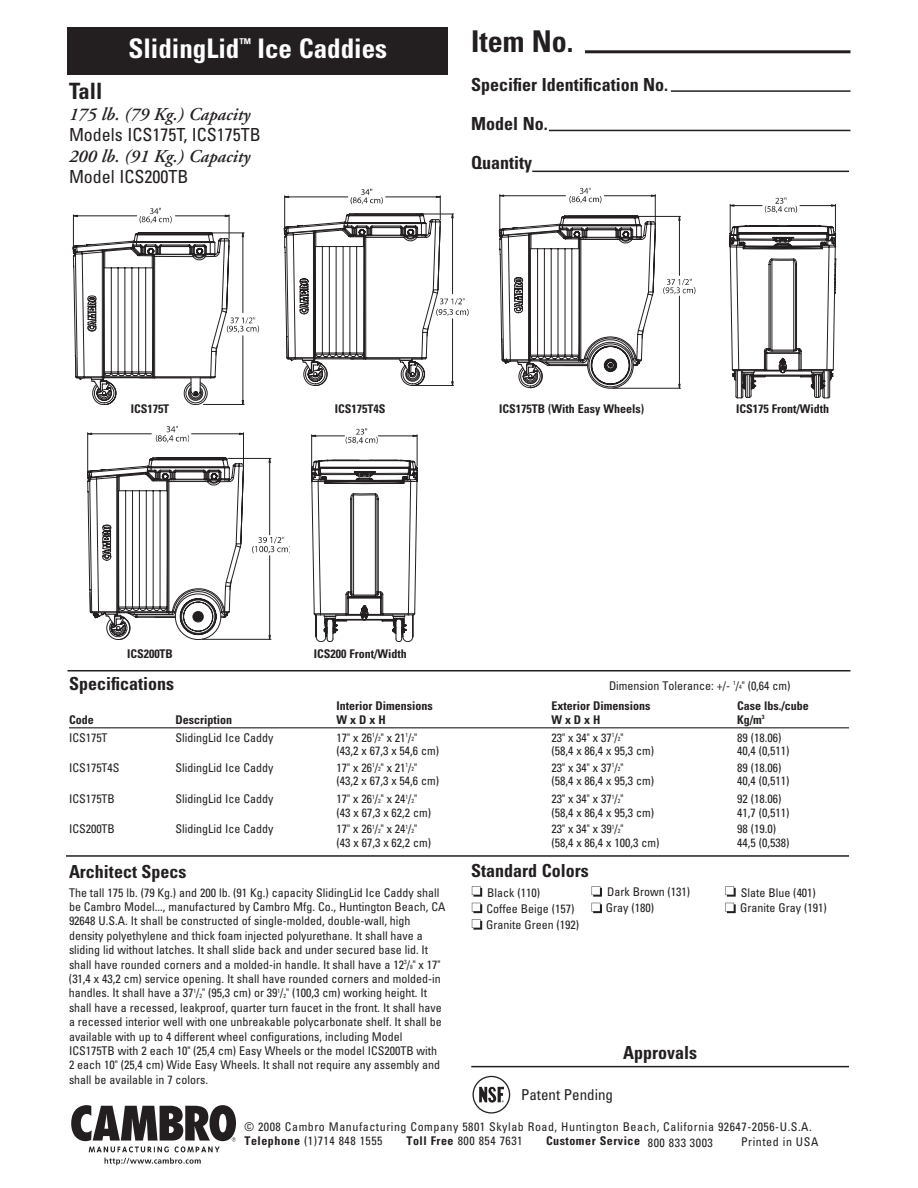
<style>
.page{position:relative;width:918px;height:1188px;background:#fff}
.page>*{position:absolute;margin:0;border:0;box-sizing:border-box;transform-origin:0 0}
.t1{font:700 condensed 30px "Univers";color:#231f20}
.t2{font:700 condensed 27px "Univers";color:#fff}
.t3{font:700 condensed 22.5px "Univers";color:#231f20}
.t4{font:700 condensed 18px/39px "Univers";color:#231f20}
.t5{font:italic 600 18px "Adobe Garamond";color:#231f20}
.t6{font:condensed 18px "Univers";color:#231f20}
.t7{font:condensed 15px "Univers";color:#231f20}
.t8{font:condensed 12px/14.4px "Univers";color:#231f20}
.t9{font:700 condensed 12px "Univers";color:#231f20}
.t10{font:condensed 12px/14.4px "Univers";letter-spacing:.045em;color:#231f20}
.t11{font:700 condensed 12px "Univers";letter-spacing:.045em;color:#231f20}
.s1{font-size:6px}
.s2{font-weight:700}
.s3{font-weight:400}
</style>
<div class="page">
<svg style="left:71px;top:1105px;width:165px;height:47px"></svg>
<svg style="left:105px;top:1158px;width:96px;height:7px"></svg>
<hr style="left:585px;top:50px;width:265px;height:3px;background:#231f20">
<hr style="left:671px;top:90px;width:179px;height:2px;background:#231f20">
<hr style="left:549px;top:130px;width:301px;height:1px;background:#231f20">
<hr style="left:532px;top:171px;width:317px;height:1px;background:#231f20">
<svg style="left:730px;top:197px;width:107px;height:201px"></svg>
<div style="left:68px;top:27px;width:380px;height:48px;background:#231f20"></div>
<svg style="left:472px;top:886px;width:10px;height:11px"></svg>
<svg style="left:592px;top:886px;width:10px;height:11px"></svg>
<svg style="left:725px;top:886px;width:11px;height:11px"></svg>
<svg style="left:472px;top:903px;width:10px;height:10px"></svg>
<svg style="left:592px;top:903px;width:10px;height:10px"></svg>
<svg style="left:725px;top:903px;width:11px;height:10px"></svg>
<svg style="left:472px;top:919px;width:10px;height:11px"></svg>
<svg style="left:72px;top:208px;width:187px;height:197px"></svg>
<svg style="left:283px;top:189px;width:186px;height:197px"></svg>
<hr style="left:613px;top:388px;width:68px;height:1px;background:#231f20">
<svg style="left:498px;top:188px;width:197px;height:200px"></svg>
<hr style="left:69px;top:727px;width:780px;height:1px;background:#231f20">
<hr style="left:68px;top:670px;width:782px;height:1px;background:#231f20">
<hr style="left:66px;top:855px;width:783px;height:2px;background:#231f20">
<hr style="left:471px;top:1066px;width:378px;height:1px;background:#231f20">
<svg style="left:87px;top:426px;width:203px;height:214px"></svg>
<hr style="left:311px;top:435px;width:1px;height:33px;background:#231f20">
<hr style="left:417px;top:435px;width:1px;height:31px;background:#231f20">
<hr style="left:378px;top:436px;width:35px;height:1px;background:#231f20">
<svg style="left:412px;top:435px;width:6px;height:2px"></svg>
<svg style="left:311px;top:428px;width:67px;height:16px"></svg>
<svg style="left:311px;top:460px;width:107px;height:182px"></svg>
<div style="left:473px;top:1076px;width:37px;height:38px;border:1px solid #231f20;border-radius:50%"></div>
<svg style="left:479px;top:1087px;width:25px;height:16px"></svg>
<h2 class="t2" style="left:128px;top:31px;width:260px">SlidingLid<sup>™</sup> Ice Caddies</h2>
<h3 class="t3" style="left:69px;top:77px;width:35px">Tall</h3>
<h3 class="t5" style="left:69px;top:104px;width:183px">175 lb. (79 Kg.) Capacity</h3>
<h3 class="t6" style="left:69px;top:123px;width:193px">Models ICS175T, ICS175TB</h3>
<h3 class="t5" style="left:69px;top:146px;width:183px">200 lb. (91 Kg.) Capacity</h3>
<h3 class="t6" style="left:69px;top:165px;width:121px">Model ICS200TB</h3>
<h1 class="t1" style="left:471px;top:23px;width:104px">Item No.</h1>
<h3 class="t4" style="left:471px;top:65px;width:198px">Specifier Identification No.<br>Model No.<br>Quantity</h3>
<p class="t9" style="left:131px;top:401px;width:40px">ICS175T</p>
<p class="t9" style="left:335px;top:401px;width:52px">ICS175T4S</p>
<p class="t9" style="left:499px;top:401px;width:146px">ICS175TB (With Easy Wheels)</p>
<p class="t9" style="left:736px;top:401px;width:94px">ICS175 Front/Width</p>
<p class="t9" style="left:127px;top:646px;width:47px">ICS200TB</p>
<p class="t9" style="left:314px;top:646px;width:94px">ICS200 Front/Width</p>
<h3 class="t4" style="left:69px;top:664px;width:107px">Specifications</h3>
<p class="t8" style="left:609px;top:678px;width:183px">Dimension Tolerance: +/- <sup>1</sup>/<span class="s1">4</span>" (0,64 cm)</p>
<p class="t9" style="left:337px;top:698px;width:98px">Interior Dimensions</p>
<p class="t9" style="left:551px;top:698px;width:100px">Exterior Dimensions</p>
<p class="t9" style="left:737px;top:698px;width:73px">Case lbs./cube</p>
<p class="t9" style="left:69px;top:712px;width:26px">Code</p>
<p class="t9" style="left:176px;top:712px;width:58px">Description</p>
<p class="t9" style="left:337px;top:712px;width:51px">WxDxH</p>
<p class="t9" style="left:551px;top:712px;width:51px">WxDxH</p>
<p class="t9" style="left:737px;top:712px;width:29px">Kg/m<sup>3</sup></p>
<p class="t8" style="left:69px;top:730px;width:40px">ICS175T</p>
<p class="t8" style="left:176px;top:730px;width:99px">SlidingLid Ice Caddy</p>
<p class="t8" style="left:337px;top:730px;width:82px">17" x 26<sup>1</sup>/<span class="s1">2</span>" x 21<sup>1</sup>/<span class="s1">2</span>"</p>
<p class="t8" style="left:551px;top:730px;width:73px">23" x 34" x 37<sup>1</sup>/<span class="s1">2</span>"</p>
<p class="t8" style="left:737px;top:730px;width:46px">89 (18.06)</p>
<p class="t8" style="left:337px;top:743px;width:104px">(43,2 x 67,3 x 54,6 cm)</p>
<p class="t8" style="left:551px;top:743px;width:104px">(58,4 x 86,4 x 95,3 cm)</p>
<p class="t8" style="left:737px;top:743px;width:54px">40,4 (0,511)</p>
<p class="t8" style="left:69px;top:760px;width:52px">ICS175T4S</p>
<p class="t8" style="left:176px;top:760px;width:99px">SlidingLid Ice Caddy</p>
<p class="t8" style="left:337px;top:760px;width:82px">17" x 26<sup>1</sup>/<span class="s1">2</span>" x 21<sup>1</sup>/<span class="s1">2</span>"</p>
<p class="t8" style="left:551px;top:760px;width:73px">23" x 34" x 37<sup>1</sup>/<span class="s1">2</span>"</p>
<p class="t8" style="left:737px;top:760px;width:46px">89 (18.06)</p>
<p class="t8" style="left:337px;top:773px;width:104px">(43,2 x 67,3 x 54,6 cm)</p>
<p class="t8" style="left:551px;top:773px;width:104px">(58,4 x 86,4 x 95,3 cm)</p>
<p class="t8" style="left:737px;top:773px;width:54px">40,4 (0,511)</p>
<p class="t8" style="left:69px;top:791px;width:47px">ICS175TB</p>
<p class="t8" style="left:176px;top:791px;width:99px">SlidingLid Ice Caddy</p>
<p class="t8" style="left:337px;top:791px;width:82px">17" x 26<sup>1</sup>/<span class="s1">2</span>" x 24<sup>1</sup>/<span class="s1">2</span>"</p>
<p class="t8" style="left:551px;top:791px;width:73px">23" x 34" x 37<sup>1</sup>/<span class="s1">2</span>"</p>
<p class="t8" style="left:737px;top:791px;width:46px">92 (18.06)</p>
<p class="t8" style="left:337px;top:805px;width:96px">(43 x 67,3 x 62,2 cm)</p>
<p class="t8" style="left:551px;top:805px;width:104px">(58,4 x 86,4 x 95,3 cm)</p>
<p class="t8" style="left:737px;top:805px;width:54px">41,7 (0,511)</p>
<p class="t8" style="left:69px;top:821px;width:47px">ICS200TB</p>
<p class="t8" style="left:176px;top:821px;width:99px">SlidingLid Ice Caddy</p>
<p class="t8" style="left:337px;top:821px;width:82px">17" x 26<sup>1</sup>/<span class="s1">2</span>" x 24<sup>1</sup>/<span class="s1">2</span>"</p>
<p class="t8" style="left:551px;top:821px;width:73px">23" x 34" x 39<sup>1</sup>/<span class="s1">2</span>"</p>
<p class="t8" style="left:737px;top:821px;width:40px">98 (19.0)</p>
<p class="t8" style="left:337px;top:835px;width:96px">(43 x 67,3 x 62,2 cm)</p>
<p class="t8" style="left:551px;top:835px;width:109px">(58,4 x 86,4 x 100,3 cm)</p>
<p class="t8" style="left:737px;top:835px;width:54px">44,5 (0,538)</p>
<h3 class="t4" style="left:69px;top:852px;width:119px">Architect Specs</h3>
<h3 class="t4" style="left:471px;top:851px;width:119px">Standard Colors</h3>
<p class="t8" style="left:69px;top:885px;width:378px">The tall 175 lb. (79 Kg.) and 200 lb. (91 Kg.) capacity SlidingLid Ice Caddy shall be Cambro Model..., manufactured by Cambro Mfg. Co., Huntington Beach, CA 92648 U.S.A. It shall be constructed of single-molded, double-wall, high density polyethylene and thick foam injected polyurethane. It shall have a sliding lid without latches. It shall slide back and under secured base lid. It shall have rounded corners and a molded-in handle. It shall have a 12<sup>3</sup>/<span class="s1">8</span>" x 17" (31,4 x 43,2 cm) service opening. It shall have rounded corners and molded-in handles. It shall have a 37<sup>1</sup>/<span class="s1">2</span>" (95,3 cm) or 39<sup>1</sup>/<span class="s1">2</span>" (100,3 cm) working height. It shall have a recessed, leakproof, quarter turn faucet in the front. It shall have a recessed interior well with one unbreakable polycarbonate shelf. It shall be available with up to 4 different wheel configurations, including Model ICS175TB with 2 each 10" (25,4 cm) Easy Wheels or the model ICS200TB with 2 each 10" (25,4 cm) Wide Easy Wheels. It shall not require any assembly and shall be available in 7 colors.</p>
<p class="t8" style="left:487px;top:885px;width:54px">Black (110)</p>
<p class="t8" style="left:607px;top:884px;width:85px">Dark Brown (131)</p>
<p class="t8" style="left:741px;top:885px;width:77px">Slate Blue (401)</p>
<p class="t8" style="left:487px;top:901px;width:89px">Coffee Beige (157)</p>
<p class="t8" style="left:606px;top:901px;width:50px">Gray (180)</p>
<p class="t8" style="left:740px;top:901px;width:88px">Granite Gray (191)</p>
<p class="t8" style="left:486px;top:917px;width:95px">Granite Green (192)</p>
<p class="t7" style="left:521px;top:1085px;width:94px">Patent Pending</p>
<h3 class="t4" style="left:623px;top:1033px;width:75px">Approvals</h3>
<p class="t10" style="left:244px;top:1119px;width:569px">© 2008 Cambro Manufacturing Company 5801 Skylab Road, Huntington Beach, California 92647-2056-U.S.A.<br><span class="s2">Telephone</span> (1)714 848 1555</p>
<p class="t10" style="left:406px;top:1133px;width:118px"><span class="s2">Toll Free</span> 800 854 7631</p>
<p class="t11" style="left:546px;top:1133px;width:168px">Customer Service <span class="s3">800 833 3003</span></p>
<p class="t10" style="left:741px;top:1134px;width:79px">Printed in USA</p>
</div>
